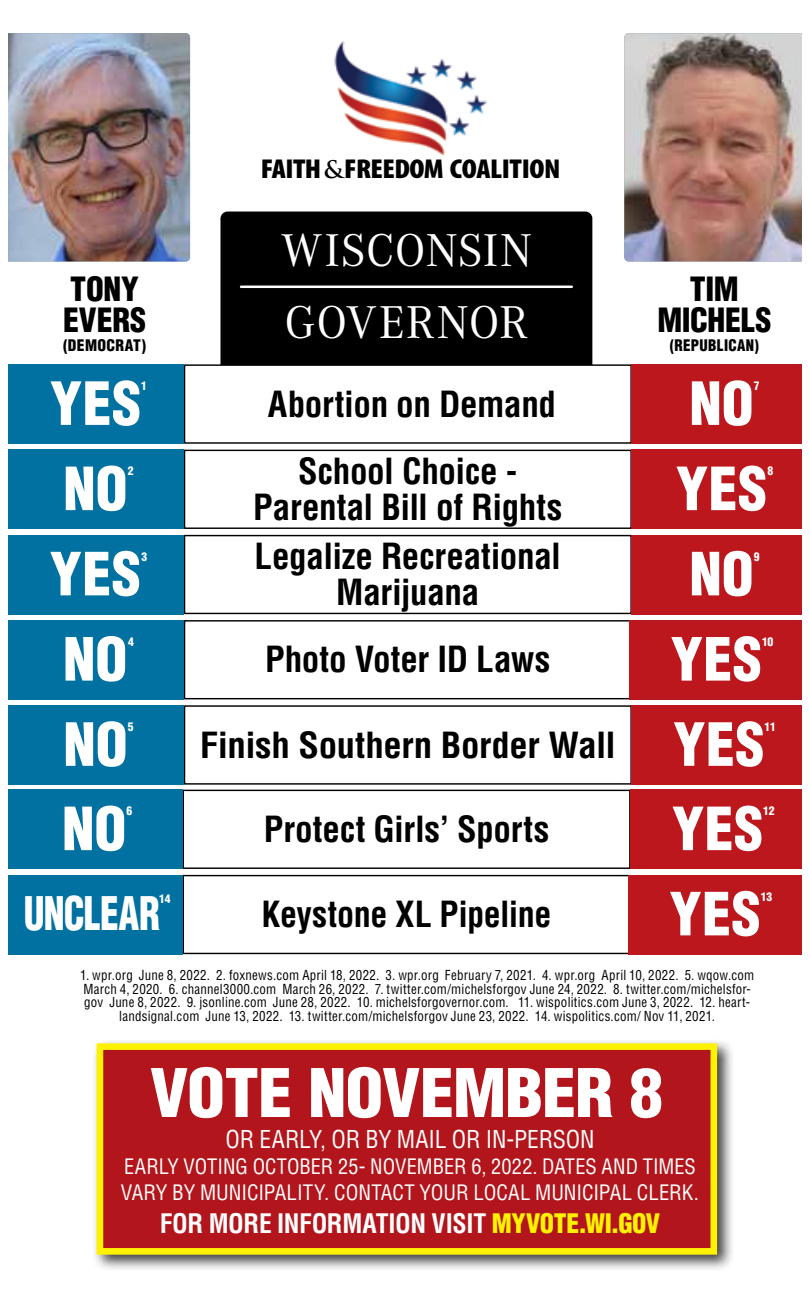
<style>
.page{position:relative;width:810px;height:1296px;background:#fff}
.page>*{position:absolute;margin:0;border:0;box-sizing:border-box;transform-origin:0 0}
.t1{font:900 condensed 65.25px "Helvetica LT Std";letter-spacing:-.015em;color:#fff;scale:1.05 1}
.t2{font:900 condensed 58.05px "Helvetica LT Std";letter-spacing:.005em;color:#fff}
.t3{font:47.7px/71.5px "Corporate A";letter-spacing:.015em;color:#fff}
.t4{font:900 condensed 45.23px "Helvetica LT Std";letter-spacing:-.015em;color:#fff;scale:.83 1}
.t5{font:700 condensed 35.1px "Helvetica LT Std";letter-spacing:-.01em;color:#000}
.t6{font:700 condensed 35.1px "Helvetica LT Std";letter-spacing:-.01em;color:#000;scale:1.05 1}
.t7{font:900 condensed 32.62px/31.1px "Helvetica LT Std";letter-spacing:-.01em;color:#000}
.t8{font:900 condensed 27.45px "Myriad Pro";letter-spacing:-.02em;color:#000;scale:1.11 1}
.t9{font:700 condensed 26.32px "Helvetica LT Std";letter-spacing:-.015em;color:#fff}
.t10{font:condensed 24.07px "Helvetica LT Std";letter-spacing:-.01em;color:#fff}
.t11{font:condensed 20.7px/26.3px "Helvetica LT Std";color:#fff}
.t12{font:900 condensed 15.53px "Helvetica LT Std";letter-spacing:.02em;color:#000;scale:.96 1}
.t13{font:900 condensed 15.53px "Helvetica LT Std";letter-spacing:.02em;color:#000}
.t14{font:condensed 13.5px/13.5px "Helvetica LT Std";letter-spacing:.02em;color:#000;text-align:center;scale:.96 1}
.t15{font:900 condensed 11.7px "Helvetica LT Std";letter-spacing:-.015em;color:#fff}
.s1{font-family:"Trajan Pro";font-weight:700;font-stretch:normal;font-size:23.62px}
.s2{font-weight:900;font-size:58.05px;color:#fff}
.s3{font-weight:900;color:#fff200}
</style>
<div class="page">
<img style="left:334px;top:42px;width:153px;height:114px">
<div style="left:220px;top:212px;width:372px;height:152px;background:#000"></div>
<img style="left:8px;top:33px;width:182px;height:228px">
<img style="left:624px;top:33px;width:178px;height:228px">
<div style="left:184px;top:450px;width:448px;height:79px;border:1px solid #000"></div>
<div style="left:0;top:450px;width:184px;height:79px;background:#0071a0"></div>
<div style="left:632px;top:450px;width:178px;height:79px;background:#bb171d"></div>
<div style="left:184px;top:364px;width:448px;height:80px;border:1px solid #000"></div>
<div style="left:0;top:364px;width:184px;height:80px;background:#0071a0"></div>
<div style="left:632px;top:364px;width:178px;height:80px;background:#bb171d"></div>
<div style="left:184px;top:705px;width:448px;height:80px;border:1px solid #000"></div>
<div style="left:0;top:705px;width:184px;height:80px;background:#0071a0"></div>
<div style="left:632px;top:705px;width:178px;height:80px;background:#bb171d"></div>
<div style="left:184px;top:535px;width:448px;height:79px;border:1px solid #000"></div>
<div style="left:0;top:535px;width:184px;height:79px;background:#0071a0"></div>
<div style="left:632px;top:535px;width:178px;height:79px;background:#bb171d"></div>
<div style="left:183px;top:790px;width:448px;height:79px;border:1px solid #000"></div>
<div style="left:0;top:790px;width:183px;height:79px;background:#0071a0"></div>
<div style="left:631px;top:790px;width:179px;height:79px;background:#bb171d"></div>
<div style="left:184px;top:620px;width:448px;height:79px;border:1px solid #000"></div>
<div style="left:0;top:620px;width:184px;height:79px;background:#0071a0"></div>
<div style="left:629px;top:620px;width:181px;height:79px;background:#bb171d"></div>
<div style="left:183px;top:875px;width:448px;height:79px;border:1px solid #000"></div>
<div style="left:0;top:875px;width:183px;height:79px;background:#0071a0"></div>
<div style="left:628px;top:875px;width:182px;height:79px;background:#bb171d"></div>
<hr style="left:241px;top:286px;width:331px;height:2px;background:#fff">
<div style="left:92px;top:1038px;width:643px;height:234px;background:#000;opacity:.75"></div>
<div style="left:97px;top:1043px;width:620px;height:212px;background:#b2151b;border:7px solid #fff200"></div>
<div style="left:0;top:0;width:8px;height:1296px;background:#fff"></div>
<div style="left:803px;top:0;width:7px;height:1296px;background:#fff"></div>
<h3 class="t7" style="left:63px;top:273px;width:85px">TONY<br>EVERS</h3>
<p class="t13" style="left:63px;top:336px;width:84px">(DEMOCRAT)</p>
<h3 class="t8" style="left:261px;top:151px;width:272px">FAITH<span class="s1">&amp;</span>FREEDOM COALITION</h3>
<h3 class="t3" style="left:281px;top:216px;width:253px">WISCONSIN<br>GOVERNOR</h3>
<h3 class="t7" style="left:657px;top:273px;width:115px;text-align:center">TIM<br>MICHELS</h3>
<p class="t12" style="left:670px;top:336px;width:94px">(REPUBLICAN)</p>
<h2 class="t2" style="left:50px;top:367px;width:93px">YES</h2>
<h3 class="t5" style="left:268px;top:382px;width:290px">Abortion on Demand</h3>
<p class="t15" style="left:141px;top:378px;width:7px">1</p>
<h2 class="t2" style="left:689px;top:367px;width:66px">NO</h2>
<p class="t15" style="left:754px;top:378px;width:7px">7</p>
<h3 class="t5" style="left:298px;top:449px;width:221px">School Choice -</h3>
<h2 class="t2" style="left:63px;top:452px;width:66px">NO</h2>
<p class="t15" style="left:128px;top:464px;width:7px">2</p>
<h2 class="t2" style="left:676px;top:452px;width:93px">YES</h2>
<p class="t15" style="left:767px;top:464px;width:7px">8</p>
<h3 class="t5" style="left:253px;top:485px;width:311px">Parental Bill of Rights</h3>
<h3 class="t5" style="left:255px;top:535px;width:308px">Legalize Recreational</h3>
<h2 class="t2" style="left:50px;top:537px;width:93px">YES</h2>
<p class="t15" style="left:142px;top:549px;width:7px">3</p>
<h2 class="t2" style="left:689px;top:537px;width:66px">NO</h2>
<p class="t15" style="left:754px;top:549px;width:7px">9</p>
<h3 class="t5" style="left:336px;top:570px;width:145px">Marijuana</h3>
<h2 class="t2" style="left:63px;top:623px;width:66px">NO</h2>
<h3 class="t5" style="left:265px;top:638px;width:287px">Photo Voter ID Laws</h3>
<p class="t15" style="left:128px;top:634px;width:7px">4</p>
<h2 class="t2" style="left:671px;top:623px;width:93px">YES</h2>
<p class="t15" style="left:762px;top:634px;width:13px">10</p>
<h3 class="t6" style="left:63px;top:723px;width:528px"><span class="s2">NO</span> Finish Southern Border Wall</h3>
<p class="t15" style="left:128px;top:719px;width:7px">5</p>
<h2 class="t2" style="left:673px;top:708px;width:93px">YES</h2>
<p class="t15" style="left:765px;top:719px;width:13px">11</p>
<h2 class="t2" style="left:62px;top:792px;width:66px">NO</h2>
<h3 class="t5" style="left:264px;top:807px;width:287px">Protect Girls’ Sports</h3>
<p class="t15" style="left:127px;top:804px;width:7px">6</p>
<h2 class="t2" style="left:672px;top:792px;width:93px">YES</h2>
<p class="t15" style="left:763px;top:804px;width:13px">12</p>
<p class="t15" style="left:159px;top:891px;width:13px">14</p>
<h2 class="t2" style="left:669px;top:877px;width:93px">YES</h2>
<p class="t15" style="left:761px;top:889px;width:13px">13</p>
<h3 class="t4" style="left:24px;top:885px;width:166px">UNCLEAR</h3>
<h3 class="t5" style="left:262px;top:892px;width:292px">Keystone XL Pipeline</h3>
<p class="t14" style="left:80px;top:968px;width:704px">1. wpr.org June 8, 2022. 2. foxnews.com April 18, 2022. 3. wpr.org February 7, 2021. 4. wpr.org April 10, 2022. 5. wqow.com March 4, 2020. 6. channel3000.com March 26, 2022. 7. twitter.com/michelsforgov June 24, 2022. 8. twitter.com/michelsfor&shy;gov June 8, 2022. 9. jsonline.com June 28, 2022. 10. michelsforgovernor.com. 11. wispolitics.com June 3, 2022. 12. heart&shy;landsignal.com June 13, 2022. 13. twitter.com/michelsforgov June 23, 2022. 14. wispolitics.com/ Nov 11, 2021.</p>
<h1 class="t1" style="left:150px;top:1052px;width:490px">VOTE NOVEMBER 8</h1>
<h3 class="t10" style="left:225px;top:1124px;width:371px">OR EARLY, OR BY MAIL OR IN-PERSON</h3>
<h3 class="t11" style="left:121px;top:1153px;width:580px">EARLY VOTING OCTOBER 25- NOVEMBER 6, 2022. DATES AND TIMES<br>VARY BY MUNICIPALITY. CONTACT YOUR LOCAL MUNICIPAL CLERK.</h3>
<h3 class="t9" style="left:160px;top:1207px;width:502px">FOR MORE INFORMATION VISIT <span class="s3">MYVOTE.WI.GOV</span></h3>
</div>
